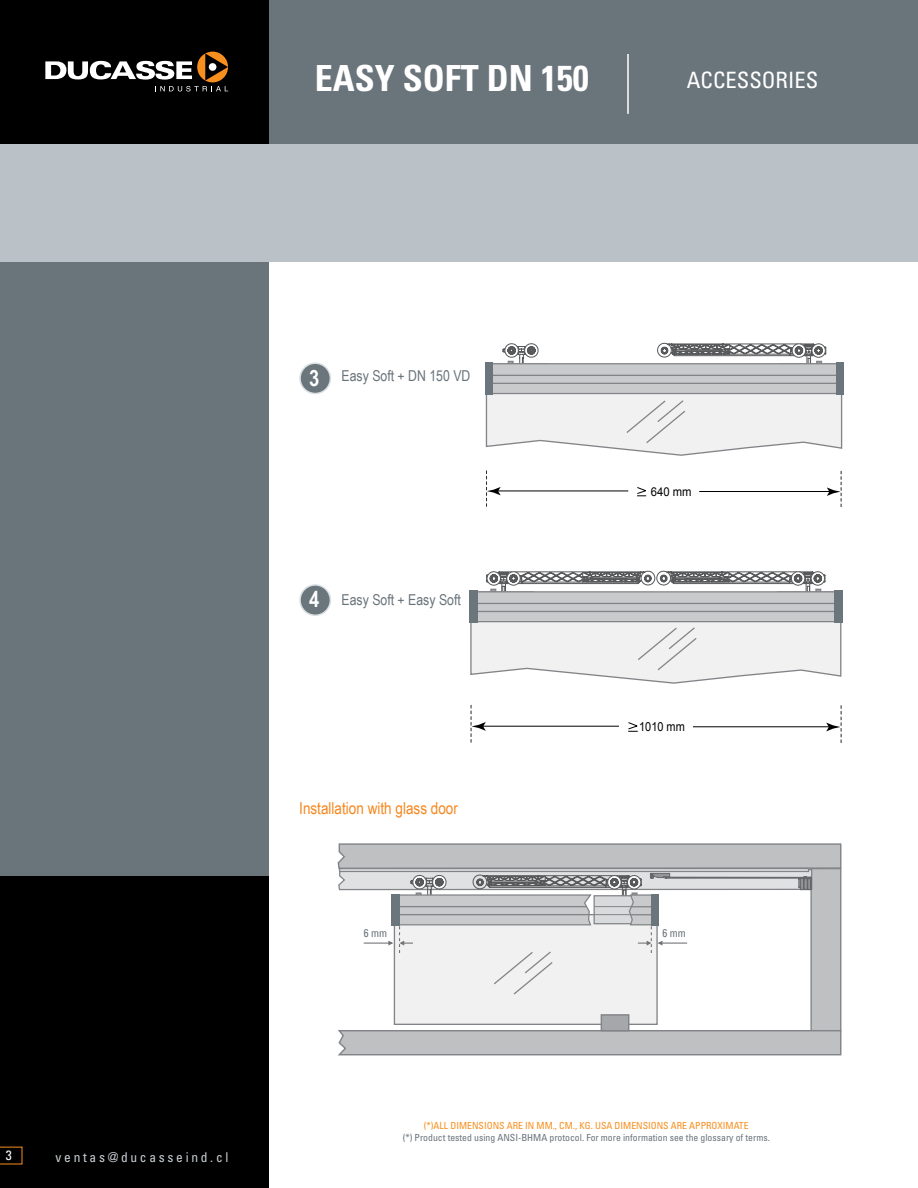
<style>
.page{position:relative;width:918px;height:1188px;background:#fff}
.page>*{position:absolute;margin:0;border:0;box-sizing:border-box;transform-origin:0 0}
.t1{font:700 condensed 36px "Univers";color:#fff}
.t2{font:condensed 22.5px "Univers";color:#fff}
.t3{font:700 22.5px "Arial Narrow";color:#fff}
.t4{font:16.5px "Arial Narrow";color:#f6871f}
.t5{font:15px "Arial Narrow";color:#68737a}
.t6{font:condensed 13.5px "Univers";letter-spacing:.2em;color:#c9d0d5}
.t7{font:condensed 13.5px "Univers";color:#fff}
.t8{font:12.45px "Arial";color:#000;scale:.88 1}
.t9{font:12.15px "Arial";color:#000;scale:.92 1}
.t10{font:condensed 11.25px "Univers";color:#68737a}
.t11{font:condensed 9.75px "Univers";color:#6a747b}
.t12{font:condensed 9.75px "Univers";color:#f78f1e}
.s1{font-weight:700;font-size:22.5px;color:#fff}
</style>
<div class="page">
<div style="left:0;top:0;width:918px;height:144px;background:#6a747b"></div>
<div style="left:0;top:262px;width:268px;height:926px;background:#6a747b"></div>
<div style="left:0;top:0;width:268px;height:144px;background:#000"></div>
<div style="left:0;top:144px;width:918px;height:118px;background:#bac2c8"></div>
<div style="left:0;top:876px;width:268px;height:312px;background:#000"></div>
<hr style="left:627px;top:54px;width:2px;height:60px;background:#fff">
<svg style="left:45px;top:52px;width:183px;height:39px"></svg>
<div style="left:394px;top:914px;width:264px;height:111px;background:#f1f1f2;border:1px solid #828487"></div>
<div style="left:810px;top:868px;width:31px;height:163px;background:#bec0c2;border:1px solid #828487"></div>
<svg style="left:338px;top:1029px;width:504px;height:27px;background:#bbbcbe"></svg>
<div style="left:601px;top:1014px;width:28px;height:17px;background:#a5a7aa;border:1px solid #828487"></div>
<div style="left:300px;top:363px;width:30px;height:31px;background:#6a757c;border-radius:50%"></div>
<div style="left:299px;top:362px;width:32px;height:32px;border:2px solid #d9dfe2;border-radius:50%"></div>
<div style="left:300px;top:585px;width:30px;height:30px;background:#6a757c;border-radius:50%"></div>
<div style="left:299px;top:584px;width:32px;height:32px;border:2px solid #d9dfe2;border-radius:50%"></div>
<svg style="left:502px;top:342px;width:325px;height:21px"></svg>
<svg style="left:485px;top:394px;width:358px;height:62px"></svg>
<svg style="left:470px;top:622px;width:372px;height:62px"></svg>
<svg style="left:486px;top:570px;width:340px;height:21px"></svg>
<svg style="left:637px;top:487px;width:10px;height:10px"></svg>
<hr style="left:497px;top:491px;width:131px;height:1px;background:#000">
<svg style="left:486px;top:471px;width:15px;height:35px"></svg>
<hr style="left:699px;top:491px;width:131px;height:1px;background:#000">
<svg style="left:827px;top:471px;width:15px;height:36px"></svg>
<svg style="left:628px;top:722px;width:10px;height:10px"></svg>
<hr style="left:482px;top:726px;width:137px;height:1px;background:#000">
<svg style="left:471px;top:705px;width:15px;height:37px"></svg>
<hr style="left:693px;top:726px;width:137px;height:1px;background:#000">
<svg style="left:826px;top:706px;width:16px;height:37px"></svg>
<svg style="left:337px;top:843px;width:505px;height:153px"></svg>
<div style="left:651px;top:894px;width:7px;height:31px;background:#6a757c"></div>
<div style="left:471px;top:591px;width:368px;height:31px;background:#c9cacc;border:1px solid #828487"></div>
<hr style="left:472px;top:611px;width:369px;height:1px;background:#828487">
<hr style="left:472px;top:603px;width:365px;height:1px;background:#828487">
<div style="left:469px;top:591px;width:8px;height:32px;background:#6a757c"></div>
<div style="left:834px;top:591px;width:9px;height:32px;background:#6a757c"></div>
<div style="left:487px;top:363px;width:353px;height:31px;background:#c9cacc;border:1px solid #828487"></div>
<hr style="left:487px;top:383px;width:355px;height:1px;background:#828487">
<hr style="left:487px;top:375px;width:351px;height:1px;background:#828487">
<div style="left:485px;top:363px;width:8px;height:32px;background:#6a757c"></div>
<div style="left:836px;top:363px;width:7px;height:32px;background:#6a757c"></div>
<h1 class="t1" style="left:315px;top:57px;width:275px">EASY SOFT DN 150</h1>
<h2 class="t2" style="left:687px;top:66px;width:133px">ACCESSORIES</h2>
<h2 class="t3" style="left:309px;top:361px;width:12px">3</h2>
<h3 class="t5" style="left:342px;top:365px;width:130px">Easy Soft + DN 150 VD</h3>
<h3 class="t5" style="left:309px;top:588px;width:153px"><span class="s1">4</span> Easy Soft + Easy Soft</h3>
<h3 class="t4" style="left:299px;top:796px;width:160px">Installation with glass door</h3>
<p class="t9" style="left:651px;top:483px;width:46px">640 mm</p>
<p class="t8" style="left:639px;top:718px;width:53px">1010 mm</p>
<p class="t10" style="left:364px;top:926px;width:25px">6 mm</p>
<p class="t10" style="left:662px;top:926px;width:25px">6 mm</p>
<h3 class="t7" style="left:6px;top:1147px;width:7px">3</h3>
<h3 class="t6" style="left:56px;top:1149px;width:174px">ventas@ducasseind.cl</h3>
<p class="t12" style="left:424px;top:1120px;width:326px">(*)ALL DIMENSIONS ARE IN MM., CM., KG. USA DIMENSIONS ARE APPROXIMATE</p>
<p class="t11" style="left:403px;top:1131px;width:369px">(*) Product tested using ANSI-BHMA protocol. For more information see the glossary of terms.</p>
</div>
